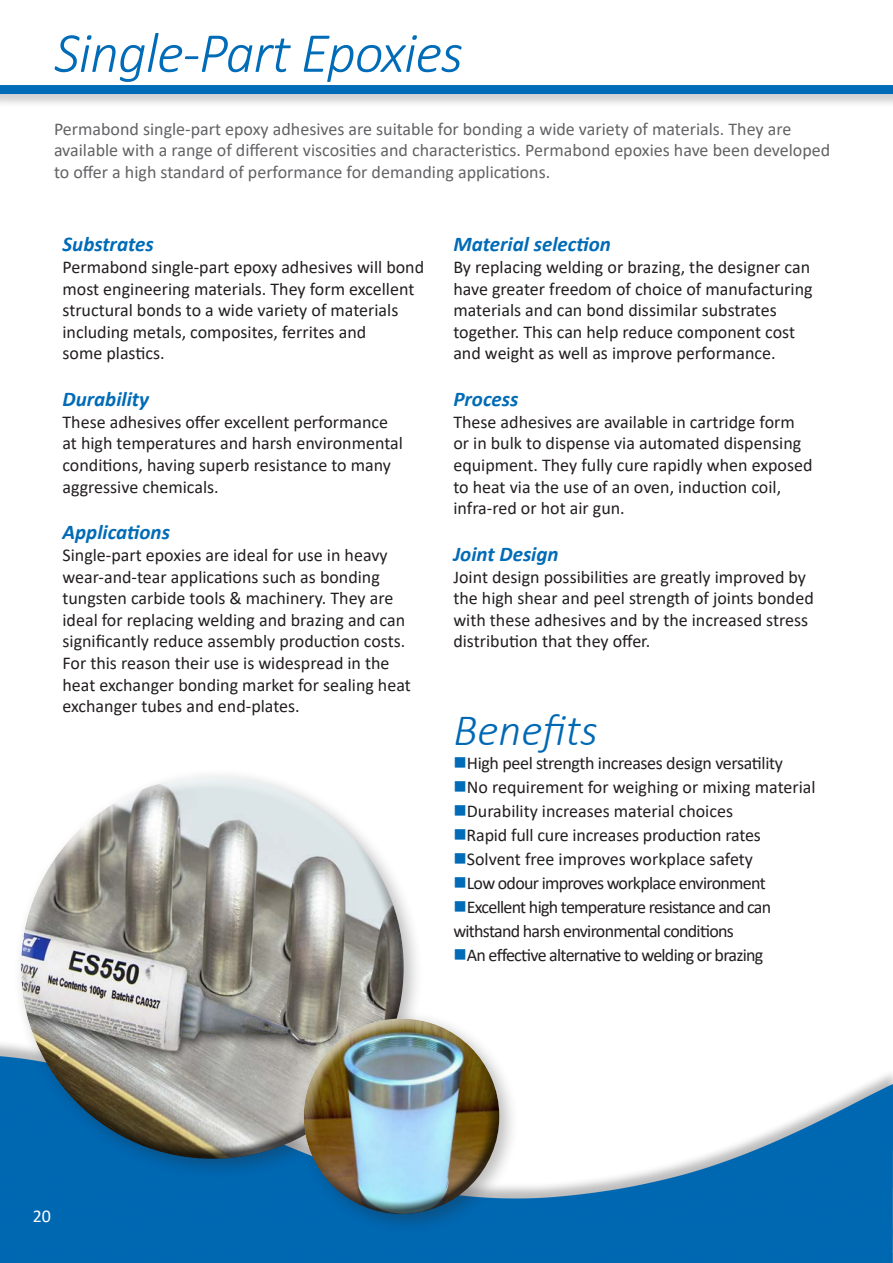
<style>
.page{position:relative;width:893px;height:1263px;background:#fff}
.page>*{position:absolute;margin:0;border:0;box-sizing:border-box;transform-origin:0 0}
.t1{font:italic 300 57px "Calibri";letter-spacing:-.02em;color:#006bb6}
.t2{font:italic 300 45px "Calibri";color:#0168b3}
.t3{font:italic 700 21px "Calibri";color:#006bb6}
.t4{font:18px/21.6px "Calibri";color:#231f20}
.t5{font:18px/21.6px "Calibri";color:#636366}
.t6{font:18px/24px "Calibri";letter-spacing:-.04em;color:#231f20}
.t7{font:18px "Calibri";letter-spacing:-.02em;color:#231f20}
.t8{font:18px "Calibri";color:#fff}
.s1{color:#006bb6}
</style>
<div class="page">
<img style="left:0;top:1056px;width:893px;height:207px">
<div style="left:13px;top:768px;width:411px;height:411px;background:#231f20;opacity:.3"></div>
<div style="left:19px;top:774px;width:366px;height:289px;background:#fff;opacity:.75"></div>
<div style="left:28px;top:836px;width:376px;height:324px;background:#231f20;opacity:.75"></div>
<div style="left:296px;top:1010px;width:223px;height:224px;background:#231f20;opacity:.3"></div>
<div style="left:301px;top:1016px;width:194px;height:153px;background:#fff;opacity:.75"></div>
<div style="left:305px;top:1049px;width:195px;height:166px;background:#231f20;opacity:.75"></div>
<div style="left:0;top:83px;width:893px;height:25px;background:#231f20;opacity:.25"></div>
<div style="left:0;top:85px;width:893px;height:9px;background:#006bb6"></div>
<p class="t1" style="left:54px;top:17px;width:410px">Single-Part Epoxies</p>
<p class="t5" style="left:54px;top:117px;width:778px">Permabond single-part epoxy adhesives are suitable for bonding a wide variety of materials. They are available with a range of different viscosities and characteristics. Permabond epoxies have been developed to offer a high standard of performance for demanding applications.</p>
<p class="t3" style="left:63px;top:230px;width:93px">Substrates</p>
<p class="t4" style="left:63px;top:256px;width:363px">Permabond single-part epoxy adhesives will bond most engineering materials. They form excellent structural bonds to a wide variety of materials including metals, composites, ferrites and</p>
<p class="t4" style="left:63px;top:342px;width:104px">some plastics.</p>
<p class="t3" style="left:63px;top:384px;width:88px">Durability</p>
<p class="t4" style="left:63px;top:411px;width:342px">These adhesives offer excellent performance at high temperatures and harsh environmental conditions, having superb resistance to many aggressive chemicals.</p>
<p class="t3" style="left:63px;top:518px;width:109px">Applications</p>
<p class="t4" style="left:63px;top:544px;width:327px">Single-part epoxies are ideal for use in heavy</p>
<p class="t4" style="left:63px;top:565px;width:350px">wear-and-tear applications such as bonding tungsten carbide tools &amp; machinery. They are ideal for replacing welding and brazing and can significantly reduce assembly production costs.<br>For this reason their use is widespread in the heat exchanger bonding market for sealing heat exchanger tubes and end-plates.</p>
<p class="t3" style="left:453px;top:230px;width:159px">Material selection</p>
<p class="t4" style="left:453px;top:256px;width:361px">By replacing welding or brazing, the designer can have greater freedom of choice of manufacturing materials and can bond dissimilar substrates together. This can help reduce component cost and weight as well as improve performance.</p>
<p class="t3" style="left:453px;top:384px;width:66px">Process</p>
<p class="t4" style="left:453px;top:411px;width:361px">These adhesives are available in cartridge form or in bulk to dispense via automated dispensing equipment. They fully cure rapidly when exposed to heat via the use of an oven, induction coil,</p>
<p class="t4" style="left:453px;top:497px;width:173px">infra-red or hot air gun.</p>
<p class="t3" style="left:453px;top:539px;width:107px">Joint Design</p>
<p class="t4" style="left:453px;top:565px;width:362px">Joint design possibilities are greatly improved by the high shear and peel strength of joints bonded with these adhesives and by the increased stress distribution that they offer.</p>
<p class="t2" style="left:453px;top:702px;width:146px">Benefits</p>
<p class="t7" style="left:453px;top:750px;width:331px"><span class="s1">■</span>High peel strength increases design versatility</p>
<p class="t4" style="left:453px;top:775px;width:364px"><span class="s1">■</span>No requirement for weighing or mixing material</p>
<p class="t4" style="left:453px;top:799px;width:281px"><span class="s1">■</span>Durability increases material choices</p>
<p class="t4" style="left:453px;top:823px;width:309px"><span class="s1">■</span>Rapid full cure increases production rates</p>
<p class="t4" style="left:453px;top:847px;width:301px"><span class="s1">■</span>Solvent free improves workplace safety</p>
<p class="t6" style="left:453px;top:870px;width:314px"><span class="s1">■</span>Low odour improves workplace environment</p>
<p class="t6" style="left:453px;top:894px;width:319px"><span class="s1">■</span>Excellent high temperature resistance and can withstand harsh environmental conditions</p>
<p class="t6" style="left:453px;top:942px;width:312px"><span class="s1">■</span>An effective alternative to welding or brazing</p>
<p class="t8" style="left:33px;top:1204px;width:20px">20</p>
</div>
